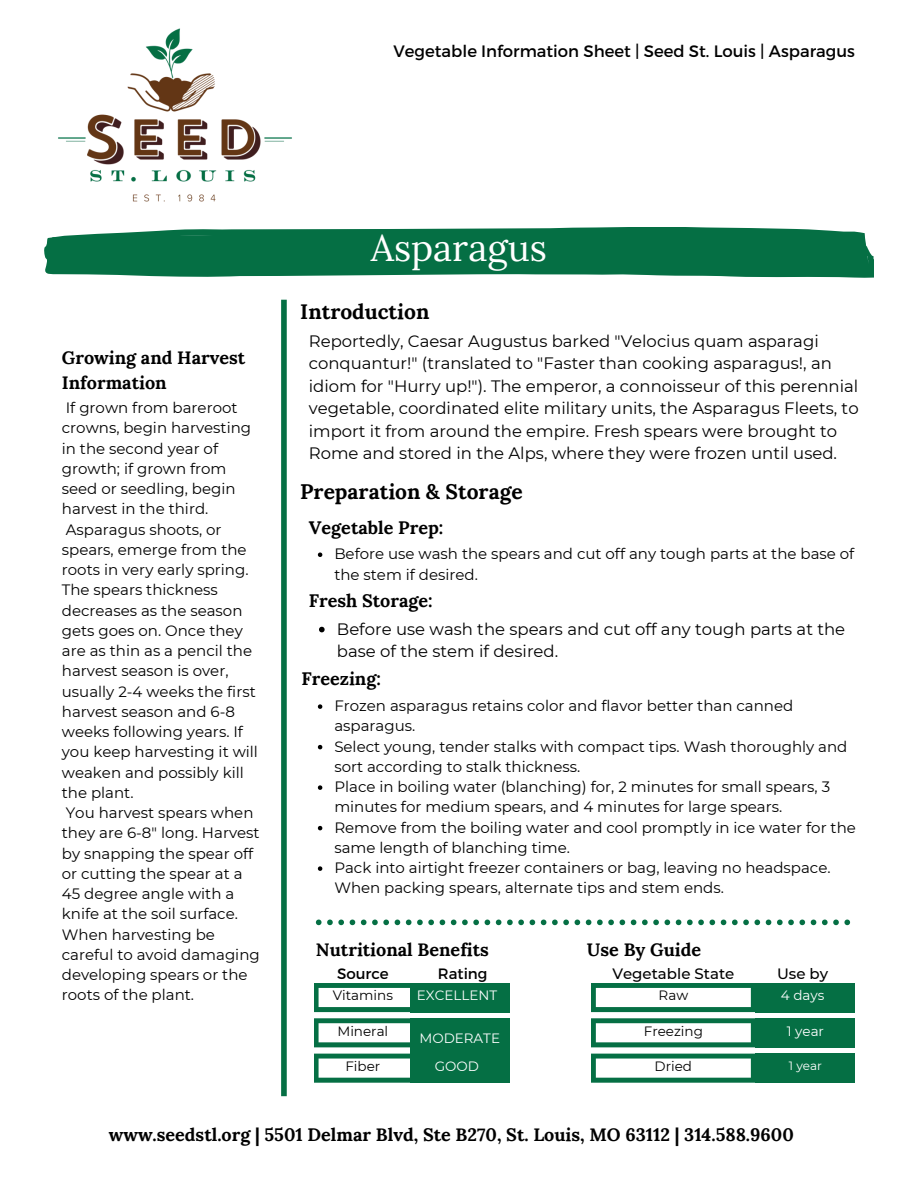
<style>
.page{position:relative;width:918px;height:1188px;background:#fff}
.page>*{position:absolute;margin:0;border:0;box-sizing:border-box;transform-origin:0 0}
.t1{font:37.05px "Lora";color:#fff}
.t2{font:700 21px "Lora";color:#000}
.t3{font:700 18px "Lora";color:#000}
.t4{font:16.5px/22.5px "Montserrat";color:#000}
.t5{font:15px/20.2px "Montserrat";color:#000}
.t6{font:500 15px "Montserrat";color:#000}
.t7{font:13.5px "Montserrat";color:#000}
.t8{font:13.5px "Montserrat";color:#fff}
.t9{font:12px "Montserrat";color:#fff}
</style>
<div class="page">
<img style="left:58px;top:28px;width:234px;height:174px">
<svg style="left:44px;top:227px;width:830px;height:51px;background:#1f7e57"></svg>
<div style="left:281px;top:300px;width:6px;height:796px;background:#056f44"></div>
<svg style="left:318px;top:553px;width:4px;height:4px"></svg>
<svg style="left:319px;top:627px;width:6px;height:5px"></svg>
<svg style="left:318px;top:704px;width:4px;height:5px"></svg>
<svg style="left:318px;top:745px;width:4px;height:4px"></svg>
<svg style="left:318px;top:785px;width:4px;height:5px"></svg>
<svg style="left:318px;top:826px;width:4px;height:4px"></svg>
<svg style="left:318px;top:866px;width:4px;height:5px"></svg>
<svg style="left:314px;top:983px;width:96px;height:29px"></svg>
<div style="left:410px;top:983px;width:99px;height:29px;background:#056f44"></div>
<svg style="left:314px;top:1018px;width:96px;height:29px"></svg>
<div style="left:410px;top:1018px;width:99px;height:35px;background:#056f44"></div>
<svg style="left:314px;top:1054px;width:96px;height:29px"></svg>
<div style="left:410px;top:1054px;width:99px;height:29px;background:#056f44"></div>
<svg style="left:591px;top:983px;width:165px;height:29px"></svg>
<div style="left:756px;top:983px;width:99px;height:29px;background:#056f44"></div>
<svg style="left:591px;top:1018px;width:165px;height:29px"></svg>
<div style="left:756px;top:1018px;width:99px;height:29px;background:#056f44"></div>
<svg style="left:591px;top:1054px;width:165px;height:29px"></svg>
<div style="left:756px;top:1054px;width:99px;height:29px;background:#056f44"></div>
<svg style="left:316px;top:920px;width:534px;height:5px"></svg>
<p class="t4" style="left:394px;top:39px;width:463px">Vegetable Information Sheet | Seed St. Louis | Asparagus</p>
<p class="t1" style="left:371px;top:224px;width:178px">Asparagus</p>
<p class="t3" style="left:62px;top:346px;width:185px">Growing and Harvest</p>
<p class="t3" style="left:62px;top:371px;width:106px">Information</p>
<p class="t5" style="left:62px;top:398px;width:191px">If grown from bareroot crowns, begin harvesting in the second year of growth; if grown from seed or seedling, begin harvest in the third.</p>
<p class="t5" style="left:62px;top:519px;width:198px">Asparagus shoots, or spears, emerge from the roots in very early spring.<br>The spears thickness decreases as the season gets goes on. Once they are as thin as a pencil the harvest season is over, usually 2-4 weeks the first harvest season and 6-8 weeks following years. If you keep harvesting it will weaken and possibly kill the plant.</p>
<p class="t5" style="left:62px;top:803px;width:199px">You harvest spears when they are 6-8" long. Harvest by snapping the spear off or cutting the spear at a<br>45 degree angle with a knife at the soil surface.<br>When harvesting be careful to avoid damaging developing spears or the roots of the plant.</p>
<p class="t2" style="left:300px;top:298px;width:131px">Introduction</p>
<p class="t4" style="left:309px;top:330px;width:551px">Reportedly, Caesar Augustus barked "Velocius quam asparagi conquantur!" (translated to "Faster than cooking asparagus!, an idiom for "Hurry up!"). The emperor, a connoisseur of this perennial vegetable, coordinated elite military units, the Asparagus Fleets, to import it from around the empire. Fresh spears were brought to Rome and stored in the Alps, where they were frozen until used.</p>
<p class="t2" style="left:300px;top:477px;width:224px">Preparation &amp; Storage</p>
<p class="t3" style="left:309px;top:516px;width:136px">Vegetable Prep:</p>
<p class="t5" style="left:334px;top:544px;width:521px">Before use wash the spears and cut off any tough parts at the base of the stem if desired.</p>
<p class="t3" style="left:309px;top:588px;width:125px">Fresh Storage:</p>
<p class="t4" style="left:337px;top:617px;width:510px">Before use wash the spears and cut off any tough parts at the base of the stem if desired.</p>
<p class="t3" style="left:302px;top:667px;width:81px">Freezing:</p>
<p class="t5" style="left:334px;top:696px;width:460px">Frozen asparagus retains color and flavor better than canned asparagus.</p>
<p class="t5" style="left:334px;top:736px;width:515px">Select young, tender stalks with compact tips. Wash thoroughly and sort according to stalk thickness.</p>
<p class="t5" style="left:334px;top:777px;width:497px">Place in boiling water (blanching) for, 2 minutes for small spears, 3 minutes for medium spears, and 4 minutes for large spears.</p>
<p class="t5" style="left:334px;top:817px;width:523px">Remove from the boiling water and cool promptly in ice water for the same length of blanching time.</p>
<p class="t5" style="left:334px;top:858px;width:498px">Pack into airtight freezer containers or bag, leaving no headspace.<br>When packing spears, alternate tips and stem ends.</p>
<p class="t3" style="left:316px;top:938px;width:175px">Nutritional Benefits</p>
<p class="t5" style="left:337px;top:963px;width:53px">Source</p>
<p class="t5" style="left:438px;top:963px;width:51px">Rating</p>
<p class="t7" style="left:333px;top:987px;width:62px">Vitamins</p>
<p class="t8" style="left:417px;top:987px;width:82px">EXCELLENT</p>
<p class="t7" style="left:337px;top:1023px;width:52px">Mineral</p>
<p class="t7" style="left:345px;top:1058px;width:36px">Fiber</p>
<p class="t8" style="left:435px;top:1058px;width:46px">GOOD</p>
<p class="t8" style="left:419px;top:1030px;width:82px">MODERATE</p>
<p class="t3" style="left:587px;top:938px;width:116px">Use By Guide</p>
<p class="t6" style="left:612px;top:964px;width:124px">Vegetable State</p>
<p class="t6" style="left:777px;top:964px;width:53px">Use by</p>
<p class="t7" style="left:659px;top:987px;width:31px">Raw</p>
<p class="t8" style="left:781px;top:987px;width:45px">4 days</p>
<p class="t7" style="left:644px;top:1023px;width:61px">Freezing</p>
<p class="t8" style="left:787px;top:1023px;width:39px">1 year</p>
<p class="t7" style="left:655px;top:1058px;width:39px">Dried</p>
<p class="t9" style="left:789px;top:1058px;width:35px">1 year</p>
<p class="t3" style="left:109px;top:1123px;width:686px">www.seedstl.org | 5501 Delmar Blvd, Ste B270, St. Louis, MO 63112 | 314.588.9600</p>
</div>
